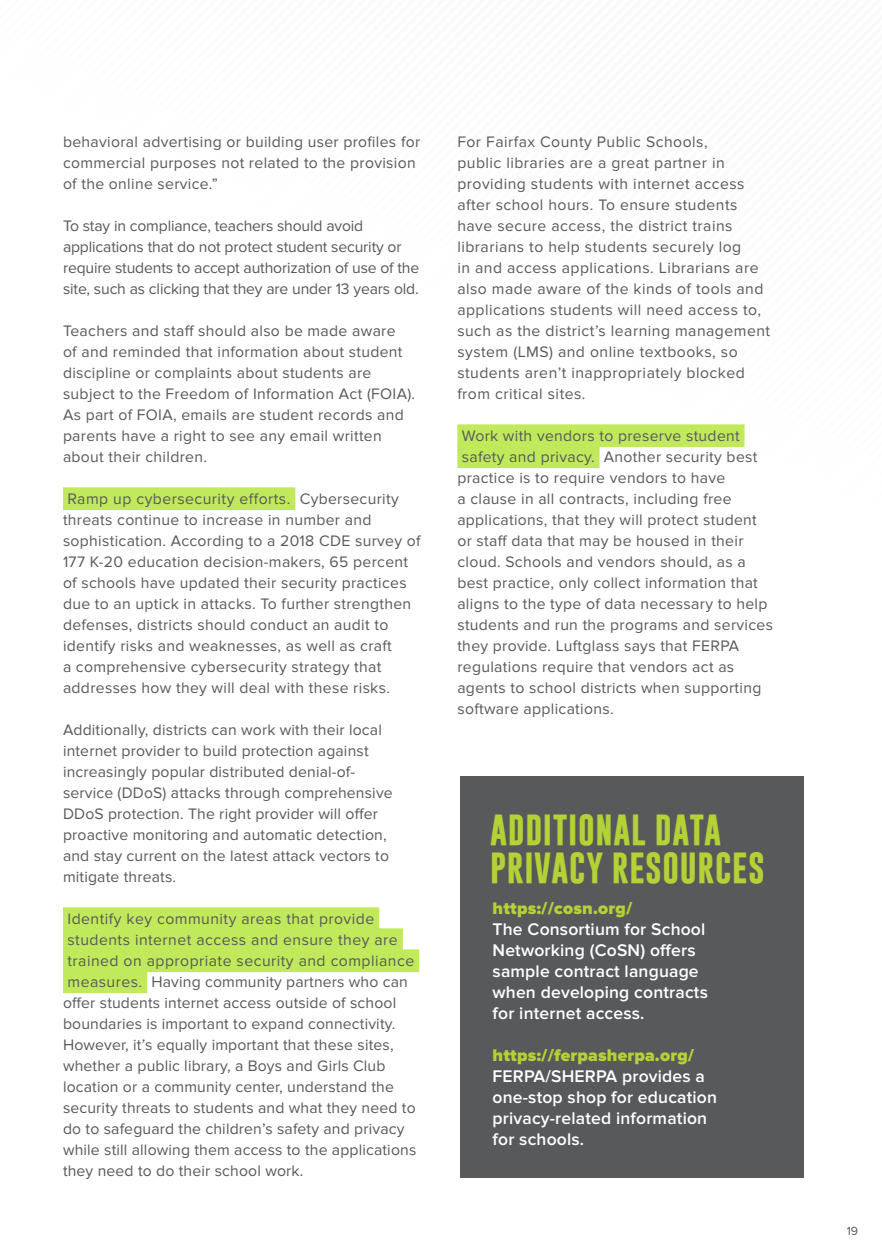
<style>
.page{position:relative;width:882px;height:1260px;background:#fff}
.page>*{position:absolute;margin:0;border:0;box-sizing:border-box;transform-origin:0 0}
.t1{font:700 31.5px/38.5px "Gobold";letter-spacing:.02em;color:#b3d235}
.t2{font:600 17.5px/21px "Proxima Nova";letter-spacing:.01em;color:#fff}
.t3{font:900 17.5px "Proxima Nova";letter-spacing:.01em;color:#b3d235}
.t4{font:15.75px/21px "Proxima Nova";letter-spacing:.02em;color:#58595b}
.t5{font:15.75px/21px "Proxima Nova";letter-spacing:-.01em;color:#58595b}
.t6{font:12.25px "Proxima Nova";color:#58595b}
</style>
<div class="page">
<div style="left:63px;top:487px;width:232px;height:23px;background:#c0e95c"></div>
<div style="left:63px;top:907px;width:316px;height:23px;background:#c0e95c"></div>
<div style="left:63px;top:928px;width:340px;height:23px;background:#c0e95c"></div>
<div style="left:63px;top:949px;width:356px;height:23px;background:#c0e95c"></div>
<div style="left:63px;top:970px;width:84px;height:23px;background:#c0e95c"></div>
<div style="left:460px;top:776px;width:344px;height:402px;background:#58595b"></div>
<div style="left:457px;top:424px;width:288px;height:23px;background:#c0e95c"></div>
<div style="left:457px;top:445px;width:143px;height:23px;background:#c0e95c"></div>
<p class="t4" style="left:63px;top:131px;width:359px">behavioral advertising or building user profiles for commercial purposes not related to the provision of the online service.”</p>
<p class="t5" style="left:63px;top:215px;width:358px">To stay in compliance, teachers should avoid applications that do not protect student security or require students to accept authorization of use of the site, such as clicking that they are under 13 years old.</p>
<p class="t4" style="left:63px;top:320px;width:354px">Teachers and staff should also be made aware<br>of and reminded that information about student discipline or complaints about students are subject to the Freedom of Information Act (FOIA).<br>As part of FOIA, emails are student records and parents have a right to see any email written about their children.</p>
<p class="t4" style="left:63px;top:488px;width:359px">Ramp up cybersecurity efforts. Cybersecurity threats continue to increase in number and sophistication. According to a 2018 CDE survey of 177 K-20 education decision-makers, 65 percent of schools have updated their security practices due to an uptick in attacks. To further strengthen defenses, districts should conduct an audit to identify risks and weaknesses, as well as craft<br>a comprehensive cybersecurity strategy that addresses how they will deal with these risks.</p>
<p class="t4" style="left:63px;top:719px;width:331px">Additionally, districts can work with their local internet provider to build protection against increasingly popular distributed denial-of&shy;service (DDoS) attacks through comprehensive DDoS protection. The right provider will offer proactive monitoring and automatic detection, and stay current on the latest attack vectors to mitigate threats.</p>
<p class="t4" style="left:63px;top:908px;width:355px">Identify key community areas that provide students internet access and ensure they are trained on appropriate security and compliance measures. Having community partners who can offer students internet access outside of school boundaries is important to expand connectivity.<br>However, it’s equally important that these sites, whether a public library, a Boys and Girls Club location or a community center, understand the security threats to students and what they need to do to safeguard the children’s safety and privacy while still allowing them access to the applications they need to do their school work.</p>
<p class="t4" style="left:457px;top:131px;width:314px">For Fairfax County Public Schools,<br>public libraries are a great partner in providing students with internet access after school hours. To ensure students have secure access, the district trains librarians to help students securely log<br>in and access applications. Librarians are also made aware of the kinds of tools and applications students will need access to, such as the district’s learning management system (LMS) and online textbooks, so students aren’t inappropriately blocked from critical sites.</p>
<p class="t4" style="left:457px;top:425px;width:317px">Work with vendors to preserve student safety and privacy. Another security best practice is to require vendors to have<br>a clause in all contracts, including free applications, that they will protect student or staff data that may be housed in their cloud. Schools and vendors should, as a best practice, only collect information that aligns to the type of data necessary to help students and run the programs and services they provide. Luftglass says that FERPA regulations require that vendors act as agents to school districts when supporting software applications.</p>
<h1 class="t1" style="left:490px;top:810px;width:276px">ADDITIONAL DATA<br>PRIVACY RESOURCES</h1>
<p class="t3" style="left:493px;top:898px;width:141px">https://cosn.org/</p>
<p class="t2" style="left:493px;top:919px;width:217px">The Consortium for School<br>Networking (CoSN) offers sample contract language when developing contracts for internet access.</p>
<p class="t3" style="left:493px;top:1045px;width:203px">https://ferpasherpa.org/</p>
<p class="t2" style="left:493px;top:1066px;width:226px">FERPA/SHERPA provides a one-stop shop for education privacy-related information for schools.</p>
<p class="t6" style="left:847px;top:1224px;width:13px">19</p>
</div>
